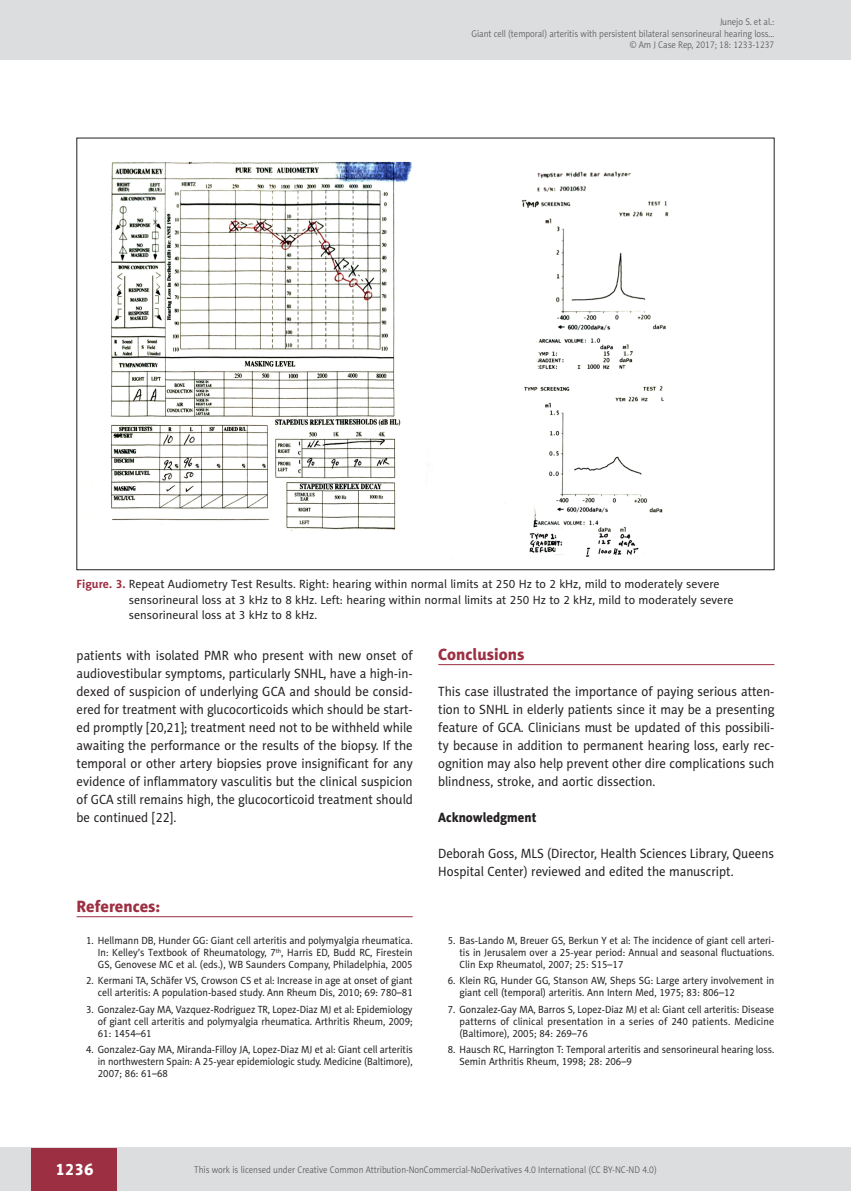
<style>
.page{position:relative;width:851px;height:1191px;background:#fff}
.page>*{position:absolute;margin:0;border:0;box-sizing:border-box;transform-origin:0 0}
.AJCR_Headline_1{font:16.5px "Naomi Sans EFN Heavy";color:#9d2f42}
.AJCR_Referencje_Tytu{font:16.5px "Naomi Sans EFN Heavy";color:#9d2f42}
.t1{font:16.5px "Naomi Sans EFN Heavy";color:#fff}
.AJCR_Body{font:13.5px/18px "Naomi Sans EFN";color:#231f20;text-align:justify;scale:.95 1}
.AJCR_Headline_2{font:13.5px "Naomi Sans EFN Heavy";color:#231f20;scale:.95 1}
.AJCR_Rycina_tytul{font:12px/15.8px "Naomi Sans EFN";color:#231f20}
.AJCR_Referencje_punk{font:10.5px/12px "Naomi Sans EFN";color:#231f20;text-align:justify;scale:.95 1}
.AJCR_Referencje_punk-2{font:10.5px/12px "Naomi Sans EFN";color:#231f20;text-align:justify;scale:.94 1}
.t2{font:9.75px/11.2px "Naomi Sans EFN Light";color:#57585a;text-align:right;scale:.9 1}
.s1{font-weight:700;color:#9d2f42}
</style>
<div class="page">
<img style="left:90px;top:161px;width:579px;height:396px">
<hr style="left:438px;top:664px;width:336px;height:1px;background:#9d2f42">
<hr style="left:77px;top:916px;width:335px;height:1px;background:#9d2f42">
<div style="left:0;top:1148px;width:850px;height:43px;background:#dcdddf"></div>
<div style="left:32px;top:1147px;width:85px;height:43px;background:#9d2f42"></div>
<div style="left:0;top:0;width:850px;height:60px;background:#dcdddf"></div>
<hr style="left:850px;top:0;width:1px;height:60px;background:#dcdddf">
<p class="t2" style="left:471px;top:16px;width:338px">Junejo S. et al.:<br>Giant cell (temporal) arteritis with persistent bilateral sensorineural hearing loss… © Am J Case Rep, 2017; 18: 1233-1237</p>
<p class="AJCR_Rycina_tytul" style="left:129px;top:576px;width:606px;text-indent:-52px"><span class="s1">Figure. 3.</span> Repeat Audiometry Test Results. Right: hearing within normal limits at 250 Hz to 2 kHz, mild to moderately severe sensorineural loss at 3 kHz to 8 kHz. Left: hearing within normal limits at 250 Hz to 2 kHz, mild to moderately severe sensorineural loss at 3 kHz to 8 kHz.</p>
<p class="AJCR_Headline_1" style="left:438px;top:644px;width:88px">Conclusions</p>
<p class="AJCR_Body" style="left:438px;top:682px;width:355px">This case illustrated the importance of paying serious atten&shy;tion to SNHL in elderly patients since it may be a presenting feature of GCA. Clinicians must be updated of this possibili&shy;ty because in addition to permanent hearing loss, early rec&shy;ognition may also help prevent other dire complications such blindness, stroke, and aortic dissection.</p>
<p class="AJCR_Headline_2" style="left:438px;top:809px;width:105px">Acknowledgment</p>
<p class="AJCR_Body" style="left:438px;top:844px;width:355px">Deborah Goss, MLS (Director, Health Sciences Library, Queens<br>Hospital Center) reviewed and edited the manuscript.</p>
<p class="AJCR_Referencje_Tytu" style="left:77px;top:896px;width:85px">References:</p>
<p class="AJCR_Referencje_punk" style="left:98px;top:934px;width:333px;text-indent:-12px">1. Hellmann DB, Hunder GG: Giant cell arteritis and polymyalgia rheumatica.<br>In: Kelley’s Textbook of Rheumatology, 7<sup>th</sup>, Harris ED, Budd RC, Firestein GS, Genovese MC et al. (eds.), WB Saunders Company, Philadelphia, 2005</p>
<p class="AJCR_Referencje_punk" style="left:86px;top:975px;width:345px;text-align:right">2. Kermani TA, Schäfer VS, Crowson CS et al: Increase in age at onset of giant cell arteritis: A population-based study. Ann Rheum Dis, 2010; 69: 780–81</p>
<p class="AJCR_Referencje_punk-2" style="left:98px;top:1003px;width:336px;text-indent:-12px">3. Gonzalez-Gay MA, Vazquez-Rodriguez TR, Lopez-Diaz MJ et al: Epidemiology of giant cell arteritis and polymyalgia rheumatica. Arthritis Rheum, 2009; 61: 1454–61</p>
<p class="AJCR_Referencje_punk-2" style="left:98px;top:1043px;width:336px;text-indent:-12px">4. Gonzalez-Gay MA, Miranda-Filloy JA, Lopez-Diaz MJ et al: Giant cell arteritis in northwestern Spain: A 25-year epidemiologic study. Medicine (Baltimore), 2007; 86: 61–68</p>
<p class="AJCR_Body" style="left:77px;top:646px;width:355px">patients with isolated PMR who present with new onset of audiovestibular symptoms, particularly SNHL, have a high-in&shy;dexed of suspicion of underlying GCA and should be consid&shy;ered for treatment with glucocorticoids which should be start&shy;ed promptly [20,21]; treatment need not to be withheld while awaiting the performance or the results of the biopsy. If the temporal or other artery biopsies prove insignificant for any evidence of inflammatory vasculitis but the clinical suspicion of GCA still remains high, the glucocorticoid treatment should be continued [22].</p>
<p class="AJCR_Referencje_punk" style="left:459px;top:934px;width:333px;text-indent:-12px">5. Bas-Lando M, Breuer GS, Berkun Y et al: The incidence of giant cell arteri&shy;tis in Jerusalem over a 25-year period: Annual and seasonal fluctuations.<br>Clin Exp Rheumatol, 2007; 25: S15–17</p>
<p class="AJCR_Referencje_punk" style="left:459px;top:975px;width:333px;text-indent:-12px">6. Klein RG, Hunder GG, Stanson AW, Sheps SG: Large artery involvement in giant cell (temporal) arteritis. Ann Intern Med, 1975; 83: 806–12</p>
<p class="AJCR_Referencje_punk-2" style="left:459px;top:1003px;width:336px;text-indent:-12px">7. Gonzalez-Gay MA, Barros S, Lopez-Diaz MJ et al: Giant cell arteritis: Disease patterns of clinical presentation in a series of 240 patients. Medicine (Baltimore), 2005; 84: 269–76</p>
<p class="AJCR_Referencje_punk-2" style="left:459px;top:1043px;width:336px;text-indent:-12px">8. Hausch RC, Harrington T: Temporal arteritis and sensorineural hearing loss.<br>Semin Arthritis Rheum, 1998; 28: 206–9</p>
<p class="t1" style="left:55px;top:1159px;width:40px">1236</p>
<p class="t2" style="left:194px;top:1164px;width:515px">This work is licensed under Creative Common Attribution-NonCommercial-NoDerivatives 4.0 International (CC BY-NC-ND 4.0)</p>
</div>
